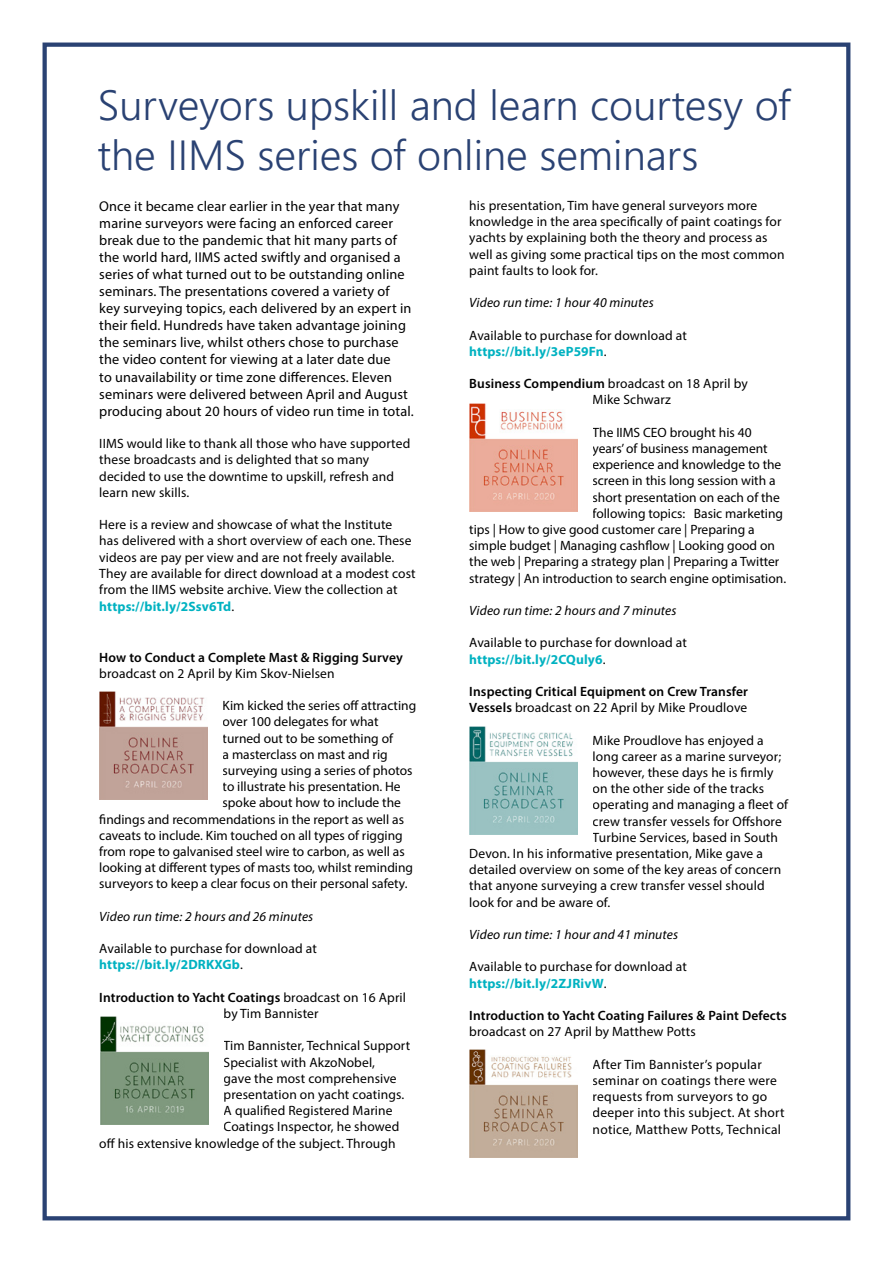
<style>
.page{position:relative;width:893px;height:1263px;background:#fff}
.page>*{position:absolute;margin:0;border:0;box-sizing:border-box;transform-origin:0 0}
.t1{font:300 42px/50.4px "Segoe UI";color:#2a4273}
.t2{font:14.25px/17.1px "Myriad Pro";letter-spacing:.01em;color:#000}
.t3{font:13.5px/16.2px "Myriad Pro";letter-spacing:.01em;color:#000}
.t4{font:600 13.5px/16.2px "Myriad Pro";letter-spacing:.01em;color:#000}
.t5{font:italic 13.5px "Myriad Pro";letter-spacing:.01em;color:#000}
.s1{font-weight:700;color:#00b2c1}
.s2{font-weight:600}
.s3{font-weight:400}
</style>
<div class="page">
<div style="left:43px;top:43px;width:807px;height:1177px;border:4px solid #2a4273"></div>
<img style="left:99px;top:691px;width:108px;height:108px">
<img style="left:100px;top:1017px;width:108px;height:108px">
<img style="left:469px;top:404px;width:108px;height:108px">
<img style="left:469px;top:726px;width:108px;height:108px">
<img style="left:469px;top:1049px;width:108px;height:108px">
<h1 class="t1" style="left:98px;top:76px;width:694px">Surveyors upskill and learn courtesy of the IIMS series of online seminars</h1>
<p class="t2" style="left:99px;top:197px;width:316px">Once it became clear earlier in the year that many marine surveyors were facing an enforced career break due to the pandemic that hit many parts of the world hard, IIMS acted swiftly and organised a series of what turned out to be outstanding online seminars. The presentations covered a variety of key surveying topics, each delivered by an expert in their field. Hundreds have taken advantage joining the seminars live, whilst others chose to purchase the video content for viewing at a later date due<br>to unavailability or time zone differences. Eleven seminars were delivered between April and August producing about 20 hours of video run time in total.</p>
<p class="t3" style="left:99px;top:435px;width:312px">IIMS would like to thank all those who have supported these broadcasts and is delighted that so many decided to use the downtime to upskill, refresh and learn new skills.</p>
<p class="t3" style="left:99px;top:516px;width:318px">Here is a review and showcase of what the Institute<br>has delivered with a short overview of each one. These videos are pay per view and are not freely available.<br>They are available for direct download at a modest cost from the IIMS website archive. View the collection at <span class="s1">https://bit.ly/2Ssv6Td</span>.</p>
<p class="t4" style="left:99px;top:648px;width:305px">How to Conduct a Complete Mast &amp; Rigging Survey</p>
<p class="t3" style="left:99px;top:665px;width:237px">broadcast on 2 April by Kim Skov-Nielsen</p>
<p class="t3" style="left:223px;top:697px;width:195px">Kim kicked the series off attracting</p>
<p class="t3" style="left:223px;top:713px;width:157px">over 100 delegates for what</p>
<p class="t3" style="left:223px;top:730px;width:172px">turned out to be something of</p>
<p class="t3" style="left:223px;top:746px;width:167px">a masterclass on mast and rig</p>
<p class="t3" style="left:223px;top:762px;width:191px">surveying using a series of photos</p>
<p class="t3" style="left:223px;top:778px;width:180px">to illustrate his presentation. He</p>
<p class="t3" style="left:223px;top:794px;width:180px">spoke about how to include the</p>
<p class="t3" style="left:99px;top:811px;width:306px">findings and recommendations in the report as well as</p>
<p class="t3" style="left:99px;top:827px;width:305px">caveats to include. Kim touched on all types of rigging</p>
<p class="t3" style="left:99px;top:843px;width:307px">from rope to galvanised steel wire to carbon, as well as</p>
<p class="t3" style="left:99px;top:859px;width:315px">looking at different types of masts too, whilst reminding</p>
<p class="t3" style="left:99px;top:875px;width:310px">surveyors to keep a clear focus on their personal safety.</p>
<p class="t5" style="left:99px;top:908px;width:216px">Video run time: 2 hours and 26 minutes</p>
<p class="t3" style="left:99px;top:940px;width:219px">Available to purchase for download at <span class="s1">https://bit.ly/2DRKXGb</span>.</p>
<p class="t3" style="left:224px;top:989px;width:184px;text-indent:-124px"><span class="s2">Introduction to Yacht Coatings</span> broadcast on 16 April by Tim Bannister</p>
<p class="t3" style="left:224px;top:1037px;width:188px">Tim Bannister, Technical Support</p>
<p class="t3" style="left:224px;top:1054px;width:153px">Specialist with AkzoNobel,</p>
<p class="t3" style="left:224px;top:1070px;width:175px">gave the most comprehensive</p>
<p class="t3" style="left:224px;top:1086px;width:182px">presentation on yacht coatings.</p>
<p class="t3" style="left:224px;top:1102px;width:171px">A qualified Registered Marine</p>
<p class="t3" style="left:224px;top:1118px;width:177px">Coatings Inspector, he showed</p>
<p class="t3" style="left:99px;top:1135px;width:298px">off his extensive knowledge of the subject. Through</p>
<p class="t3" style="left:469px;top:197px;width:317px">his presentation, Tim have general surveyors more knowledge in the area specifically of paint coatings for yachts by explaining both the theory and process as well as giving some practical tips on the most common paint faults to look for.</p>
<p class="t5" style="left:469px;top:294px;width:186px">Video run time: 1 hour 40 minutes</p>
<p class="t3" style="left:469px;top:327px;width:219px">Available to purchase for download at <span class="s1">https://bit.ly/3eP59Fn</span>.</p>
<p class="t3" style="left:593px;top:375px;width:157px;text-indent:-123px"><span class="s2">Business Compendium</span> broadcast on 18 April by<br>Mike Schwarz</p>
<p class="t3" style="left:593px;top:424px;width:161px">The IIMS CEO brought his 40</p>
<p class="t3" style="left:593px;top:440px;width:177px">years’ of business management</p>
<p class="t3" style="left:593px;top:456px;width:190px">experience and knowledge to the</p>
<p class="t3" style="left:593px;top:473px;width:185px">screen in this long session with a</p>
<p class="t3" style="left:593px;top:489px;width:189px">short presentation on each of the</p>
<p class="t3" style="left:593px;top:505px;width:192px">following topics: Basic marketing</p>
<p class="t3" style="left:469px;top:521px;width:287px">tips | How to give good customer care | Preparing a</p>
<p class="t3" style="left:469px;top:537px;width:307px">simple budget | Managing cashflow | Looking good on</p>
<p class="t3" style="left:469px;top:554px;width:312px">the web | Preparing a strategy plan | Preparing a Twitter</p>
<p class="t3" style="left:469px;top:570px;width:318px">strategy | An introduction to search engine optimisation.</p>
<p class="t5" style="left:469px;top:602px;width:209px">Video run time: 2 hours and 7 minutes</p>
<p class="t3" style="left:469px;top:635px;width:219px">Available to purchase for download at <span class="s1">https://bit.ly/2CQuly6</span>.</p>
<p class="t4" style="left:469px;top:683px;width:280px">Inspecting Critical Equipment on Crew Transfer<br>Vessels <span class="s3">broadcast on 22 April by Mike Proudlove</span></p>
<p class="t3" style="left:593px;top:732px;width:173px">Mike Proudlove has enjoyed a</p>
<p class="t3" style="left:593px;top:748px;width:190px">long career as a marine surveyor;</p>
<p class="t3" style="left:593px;top:764px;width:182px">however, these days he is firmly</p>
<p class="t3" style="left:593px;top:780px;width:173px">on the other side of the tracks</p>
<p class="t3" style="left:593px;top:797px;width:197px">operating and managing a fleet of</p>
<p class="t3" style="left:593px;top:813px;width:191px">crew transfer vessels for Offshore</p>
<p class="t3" style="left:593px;top:829px;width:187px">Turbine Services, based in South</p>
<p class="t3" style="left:469px;top:845px;width:295px">Devon. In his informative presentation, Mike gave a</p>
<p class="t3" style="left:469px;top:861px;width:313px">detailed overview on some of the key areas of concern</p>
<p class="t3" style="left:469px;top:878px;width:297px">that anyone surveying a crew transfer vessel should</p>
<p class="t3" style="left:469px;top:894px;width:143px">look for and be aware of.</p>
<p class="t5" style="left:469px;top:926px;width:210px">Video run time: 1 hour and 41 minutes</p>
<p class="t3" style="left:469px;top:959px;width:219px">Available to purchase for download at <span class="s1">https://bit.ly/2ZJRivW</span>.</p>
<p class="t4" style="left:469px;top:1007px;width:319px">Introduction to Yacht Coating Failures &amp; Paint Defects</p>
<p class="t3" style="left:469px;top:1023px;width:228px">broadcast on 27 April by Matthew Potts</p>
<p class="t3" style="left:593px;top:1056px;width:194px">After Tim Bannister’s popular seminar on coatings there were requests from surveyors to go deeper into this subject. At short notice, Matthew Potts, Technical</p>
</div>
